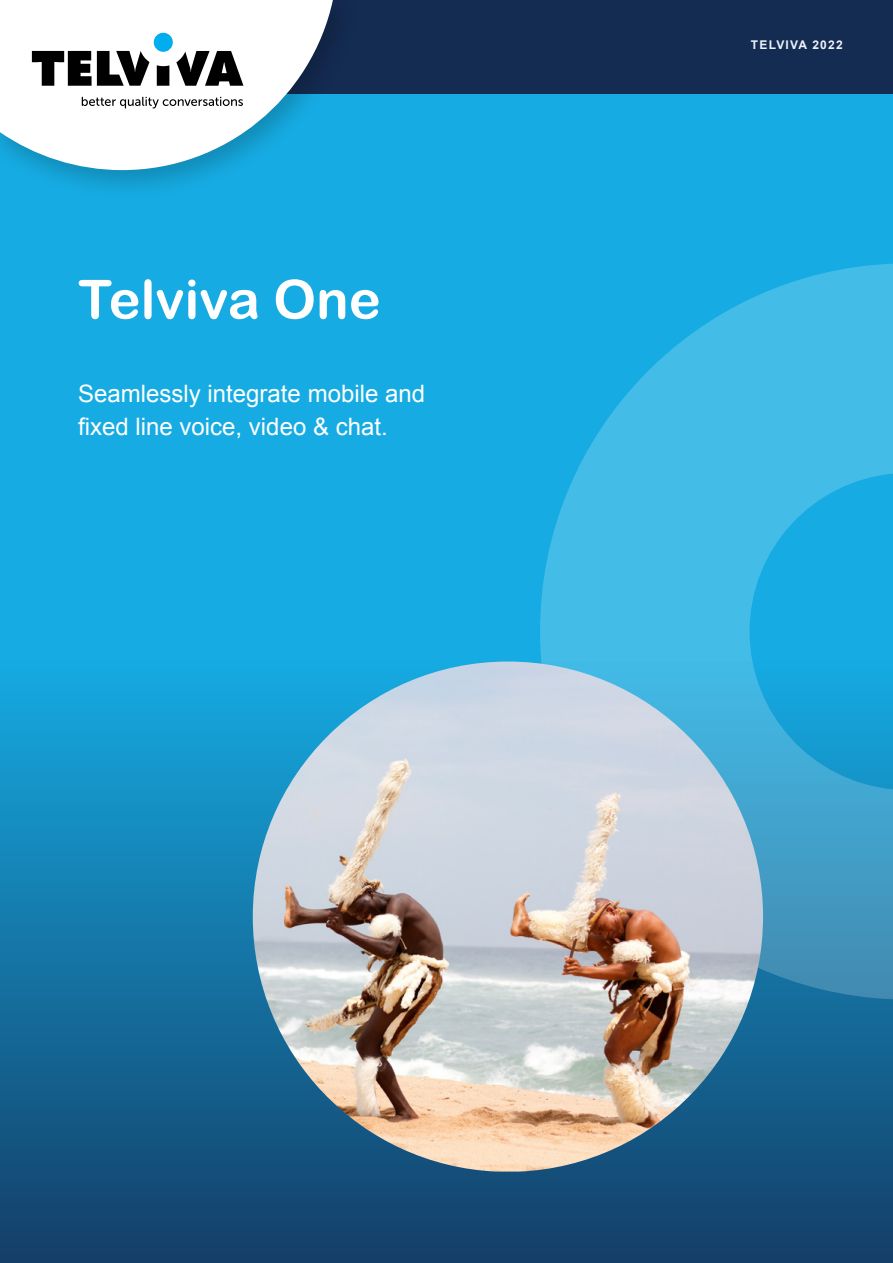
<style>
.page{position:relative;width:893px;height:1263px;background:#16ace3}
.page>*{position:absolute;margin:0;border:0;box-sizing:border-box;transform-origin:0 0}
.t1{font:54px "Arial Rounded MT Bold";color:#fff}
.t2{font:24px/33px "Arial";color:#fff}
.t3{font:700 12px "Arial";letter-spacing:.1em;color:#edf2fa}
</style>
<div class="page">
<div style="left:0;top:661px;width:893px;height:602px;background:linear-gradient(to bottom,#15abe2,#143e68)"></div>
<div style="left:0;top:0;width:893px;height:94px;background:#142b52"></div>
<svg style="left:540px;top:264px;width:353px;height:735px"></svg>
<div style="left:0;top:0;width:361px;height:202px;background:#000;opacity:.2"></div>
<svg style="left:0;top:0;width:333px;height:170px;fill:#fff"></svg>
<img style="left:253px;top:661px;width:510px;height:510px;border-radius:252px">
<svg style="left:157px;top:65px;width:12px;height:21px"></svg>
<svg style="left:32px;top:51px;width:117px;height:35px;background:#5c5c5c"></svg>
<svg style="left:176px;top:51px;width:67px;height:35px;background:#5e5e5e"></svg>
<div style="left:154px;top:33px;width:19px;height:19px;background:#00aeef;border-radius:50%"></div>
<svg style="left:82px;top:97px;width:161px;height:12px;background:#c4c4c4"></svg>
<h1 class="t1" style="left:78px;top:267px;width:304px">Telviva One</h1>
<p class="t2" style="left:78px;top:377px;width:348px">Seamlessly integrate mobile and fixed line voice, video &amp; chat.</p>
<p class="t3" style="left:751px;top:37px;width:93px">TELVIVA 2022</p>
</div>
